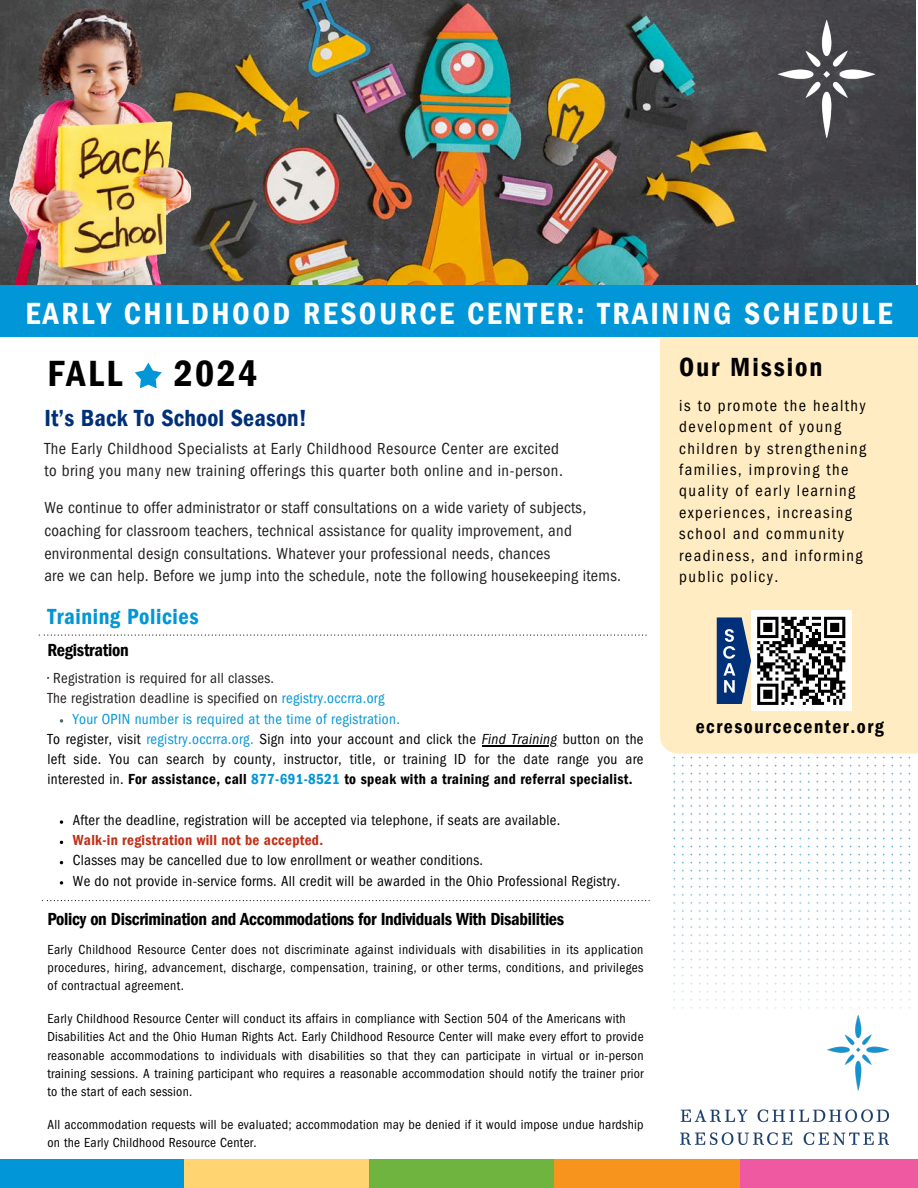
<style>
.page{position:relative;width:918px;height:1188px;background:#fff}
.page>*{position:absolute;margin:0;border:0;box-sizing:border-box;transform-origin:0 0}
.t1{font:37.5px "Franklin Gothic LT Pro Dm Cn";letter-spacing:.06em;color:#000}
.t2{font:31.5px "Franklin Gothic LT Pro Dm Cn";letter-spacing:.08em;color:#fff}
.t3{font:27px "Franklin Gothic LT Pro Dm Cn";letter-spacing:.07em;color:#000}
.t4{font:24px "Franklin Gothic LT Pro Dm Cn";letter-spacing:.005em;color:#003079}
.t5{font:22.5px "Franklin Gothic LT Pro Dm Cn";letter-spacing:.025em;color:#0096d7}
.t6{font:19.5px "Franklin Gothic LT Pro Dm Cn";letter-spacing:.075em;color:#000}
.t7{font:18px "Franklin Gothic LT Pro Dm Cn";letter-spacing:-.015em;color:#000}
.t8{font:condensed 16.5px/22.8px "Franklin Gothic LT Pro";letter-spacing:.02em;color:#231f20}
.t9{font:condensed 16.5px/21.3px "Franklin Gothic LT Pro";letter-spacing:.09em;color:#000}
.t10{font:condensed 15px/20.2px "Franklin Gothic LT Pro";letter-spacing:.02em;color:#000}
.t11{font:condensed 15px "Franklin Gothic LT Pro";letter-spacing:.02em;color:#231f20}
.t12{font:condensed 15px "Franklin Gothic LT Pro";letter-spacing:.025em;color:#0397d6}
.t13{font:condensed 13.5px/18.3px "Franklin Gothic LT Pro";letter-spacing:.02em;color:#000;text-align:justify}
.s1{color:#0397d6}
.s2{font-style:italic}
.s3{font-family:"Franklin Gothic LT Pro Dm Cn";font-stretch:normal}
.s4{font-family:"Franklin Gothic LT Pro Dm Cn";font-stretch:normal;color:#0397d6}
.s5{font-family:"Franklin Gothic LT Pro Dm Cn";font-stretch:normal;color:#c03119}
</style>
<div class="page">
<img style="left:220px;top:0;width:696px;height:285px">
<img style="left:673px;top:756px;width:238px;height:253px">
<img style="left:0;top:0;width:220px;height:285px">
<div style="left:660px;top:337px;width:258px;height:417px;background:#ffecc2"></div>
<div style="left:0;top:285px;width:918px;height:52px;background:#0096d7"></div>
<svg style="left:39px;top:635px;width:608px;height:1px"></svg>
<svg style="left:135px;top:363px;width:27px;height:25px"></svg>
<div style="left:0;top:1160px;width:184px;height:28px;background:#0096d7"></div>
<div style="left:184px;top:1160px;width:185px;height:28px;background:#ffd471"></div>
<div style="left:369px;top:1160px;width:186px;height:28px;background:#6eb43e"></div>
<div style="left:555px;top:1160px;width:185px;height:28px;background:#f7941e"></div>
<div style="left:740px;top:1160px;width:177px;height:28px;background:#ef59a1"></div>
<svg style="left:42px;top:900px;width:608px;height:1px"></svg>
<div style="left:751px;top:611px;width:100px;height:100px;background:#fff"></div>
<svg style="left:717px;top:615px;width:129px;height:91px"></svg>
<img style="left:681px;top:1015px;width:208px;height:129px">
<img style="left:778px;top:21px;width:97px;height:117px">
<svg style="left:60px;top:719px;width:3px;height:4px"></svg>
<hr style="left:482px;top:745px;width:75px;height:1px;background:#000">
<svg style="left:60px;top:820px;width:3px;height:4px"></svg>
<svg style="left:60px;top:881px;width:3px;height:4px"></svg>
<h6 class="t2" style="left:25px;top:302px;width:869px">EARLY CHILDHOOD RESOURCE CENTER: TRAINING SCHEDULE</h6>
<p class="t1" style="left:47px;top:360px;width:77px">FALL</p>
<p class="t1" style="left:174px;top:360px;width:85px">2024</p>
<h6 class="t4" style="left:44px;top:409px;width:264px">It’s Back To School Season!</h6>
<h3 class="t8" style="left:44px;top:439px;width:516px">The Early Childhood Specialists at Early Childhood Resource Center are excited</h3>
<h1 class="t8" style="left:44px;top:462px;width:520px">to bring you many new training offerings this quarter both online and in-person.</h1>
<h2 class="t8" style="left:44px;top:499px;width:543px">We continue to offer administrator or staff consultations on a wide variety of subjects, coaching for classroom teachers, technical assistance for quality improvement, and environmental design consultations. Whatever your professional needs, chances</h2>
<h5 class="t8" style="left:44px;top:567px;width:578px">are we can help. Before we jump into the schedule, note the following housekeeping items.</h5>
<h4 class="t5" style="left:47px;top:609px;width:153px">Training Policies</h4>
<p class="t7" style="left:47px;top:644px;width:83px">Registration</p>
<p class="t11" style="left:47px;top:673px;width:228px">• Registration is required for all classes.</p>
<p class="t11" style="left:47px;top:693px;width:338px">The registration deadline is specified on <span class="s1">registry.occrra.org</span></p>
<p class="t12" style="left:73px;top:713px;width:329px">Your OPIN number is required at the time of registration.</p>
<p class="t10" style="left:47px;top:731px;width:598px">To register, visit <span class="s1">registry.occrra.org.</span> Sign into your account and click the <span class="s2">Find Training</span> button on the</p>
<p class="t10" style="left:47px;top:751px;width:598px">left side. You can search by county, instructor, title, or training ID for the date range you are interested in. <span class="s3">For assistance, call</span> <span class="s4">877-691-8521</span> <span class="s3">to speak with a training and referral specialist.</span></p>
<p class="t10" style="left:73px;top:812px;width:549px">After the deadline, registration will be accepted via telephone, if seats are available.<br><span class="s5">Walk-in registration will not be accepted.<br></span>Classes may be cancelled due to low enrollment or weather conditions.<br>We do not provide in-service forms. All credit will be awarded in the Ohio Professional Registry.</p>
<p class="t7" style="left:47px;top:913px;width:518px">Policy on Discrimination and Accommodations for Individuals With Disabilities</p>
<p class="t13" style="left:47px;top:942px;width:598px">Early Childhood Resource Center does not discriminate against individuals with disabilities in its application procedures, hiring, advancement, discharge, compensation, training, or other terms, conditions, and privileges of contractual agreement.</p>
<p class="t13" style="left:47px;top:1011px;width:580px">Early Childhood Resource Center will conduct its affairs in compliance with Section 504 of the Americans with</p>
<h6 class="t13" style="left:47px;top:1029px;width:598px">Disabilities Act and the Ohio Human Rights Act. Early Childhood Resource Center will make every effort to provide reasonable accommodations to individuals with disabilities so that they can participate in virtual or in-person training sessions. A training participant who requires a reasonable accommodation should notify the trainer prior to the start of each session.</h6>
<p class="t13" style="left:47px;top:1117px;width:598px">All accommodation requests will be evaluated; accommodation may be denied if it would impose undue hardship on the Early Childhood Resource Center.</p>
<p class="t3" style="left:679px;top:358px;width:145px">Our Mission</p>
<h5 class="t9" style="left:679px;top:397px;width:188px">is to promote the healthy development of young children by strengthening families, improving the quality of early learning experiences, increasing school and community readiness, and informing public policy.</h5>
<p class="t6" style="left:696px;top:719px;width:190px">ecresourcecenter.org</p>
</div>
